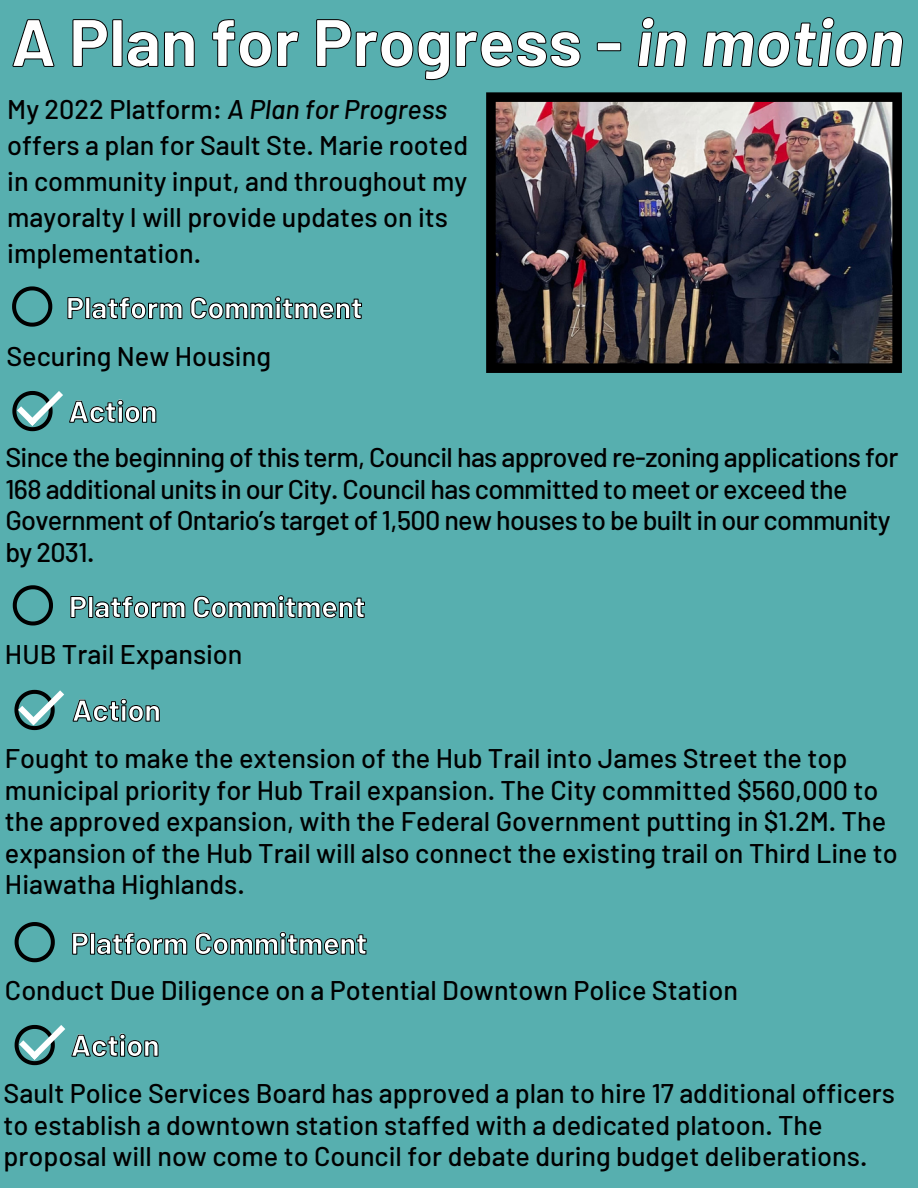
<style>
.page{position:relative;width:918px;height:1188px;background:#57afaf}
.page>*{position:absolute;margin:0;border:0;box-sizing:border-box;transform-origin:0 0}
.t1{font:700 66.75px "Barlow";color:#fff}
.t2{font:700 30px "Barlow";color:#fff}
.t3{font:500 27px/31.5px "Barlow";color:#000}
.t4{font:500 27px/31.5px "Barlow";letter-spacing:-.025em;color:#000}
.t5{font:italic 500 27px "Barlow";color:#000}
.s1{font-style:italic}
.s2{font-style:normal}
</style>
<div class="page">
<svg style="left:12px;top:391px;width:51px;height:40px"></svg>
<svg style="left:69px;top:400px;width:87px;height:23px"></svg>
<svg style="left:14px;top:690px;width:50px;height:40px"></svg>
<svg style="left:73px;top:699px;width:87px;height:23px"></svg>
<svg style="left:13px;top:585px;width:40px;height:41px"></svg>
<svg style="left:70px;top:595px;width:295px;height:23px"></svg>
<svg style="left:12px;top:286px;width:40px;height:41px"></svg>
<svg style="left:67px;top:296px;width:295px;height:23px"></svg>
<svg style="left:15px;top:922px;width:40px;height:40px"></svg>
<svg style="left:72px;top:932px;width:295px;height:23px"></svg>
<svg style="left:15px;top:1025px;width:50px;height:40px"></svg>
<svg style="left:72px;top:1034px;width:87px;height:23px"></svg>
<img style="left:486px;top:92px;width:416px;height:281px">
<svg style="left:12px;top:19px;width:610px;height:62px"></svg>
<svg style="left:637px;top:17px;width:266px;height:51px"></svg>
<p class="t1" style="left:11px;top:0;width:895px">A Plan for Progress - <span class="s1">in motion</span></p>
<p class="t5" style="left:7px;top:92px;width:441px"><span class="s2">My 2022 Platform:</span> A Plan for Progress</p>
<p class="t3" style="left:7px;top:128px;width:462px">offers a plan for Sault Ste. Marie rooted</p>
<p class="t3" style="left:7px;top:164px;width:462px">in community input, and throughout my</p>
<p class="t3" style="left:7px;top:198px;width:442px;line-height:36px">mayoralty I will provide updates on its implementation.</p>
<p class="t2" style="left:66px;top:289px;width:298px">Platform Commitment</p>
<p class="t3" style="left:6px;top:339px;width:266px">Securing New Housing</p>
<p class="t2" style="left:69px;top:392px;width:90px">Action</p>
<p class="t4" style="left:5px;top:441px;width:895px">Since the beginning of this term, Council has approved re-zoning applications for 168 additional units in our City. Council has committed to meet or exceed the Government of Ontario’s target of 1,500 new houses to be built in our community by 2031.</p>
<p class="t2" style="left:69px;top:588px;width:298px">Platform Commitment</p>
<p class="t3" style="left:5px;top:638px;width:239px">HUB Trail Expansion</p>
<p class="t2" style="left:72px;top:691px;width:90px">Action</p>
<p class="t3" style="left:5px;top:742px;width:894px">Fought to make the extension of the Hub Trail into James Street the top municipal priority for Hub Trail expansion. The City committed $560,000 to the approved expansion, with the Federal Government putting in $1.2M. The expansion of the Hub Trail will also connect the existing trail on Third Line to Hiawatha Highlands.</p>
<p class="t2" style="left:71px;top:924px;width:298px">Platform Commitment</p>
<p class="t3" style="left:5px;top:974px;width:735px">Conduct Due Diligence on a Potential Downtown Police Station</p>
<p class="t2" style="left:71px;top:1026px;width:90px">Action</p>
<p class="t3" style="left:4px;top:1077px;width:893px">Sault Police Services Board has approved a plan to hire 17 additional officers to establish a downtown station staffed with a dedicated platoon. The proposal will now come to Council for debate during budget deliberations.</p>
</div>
